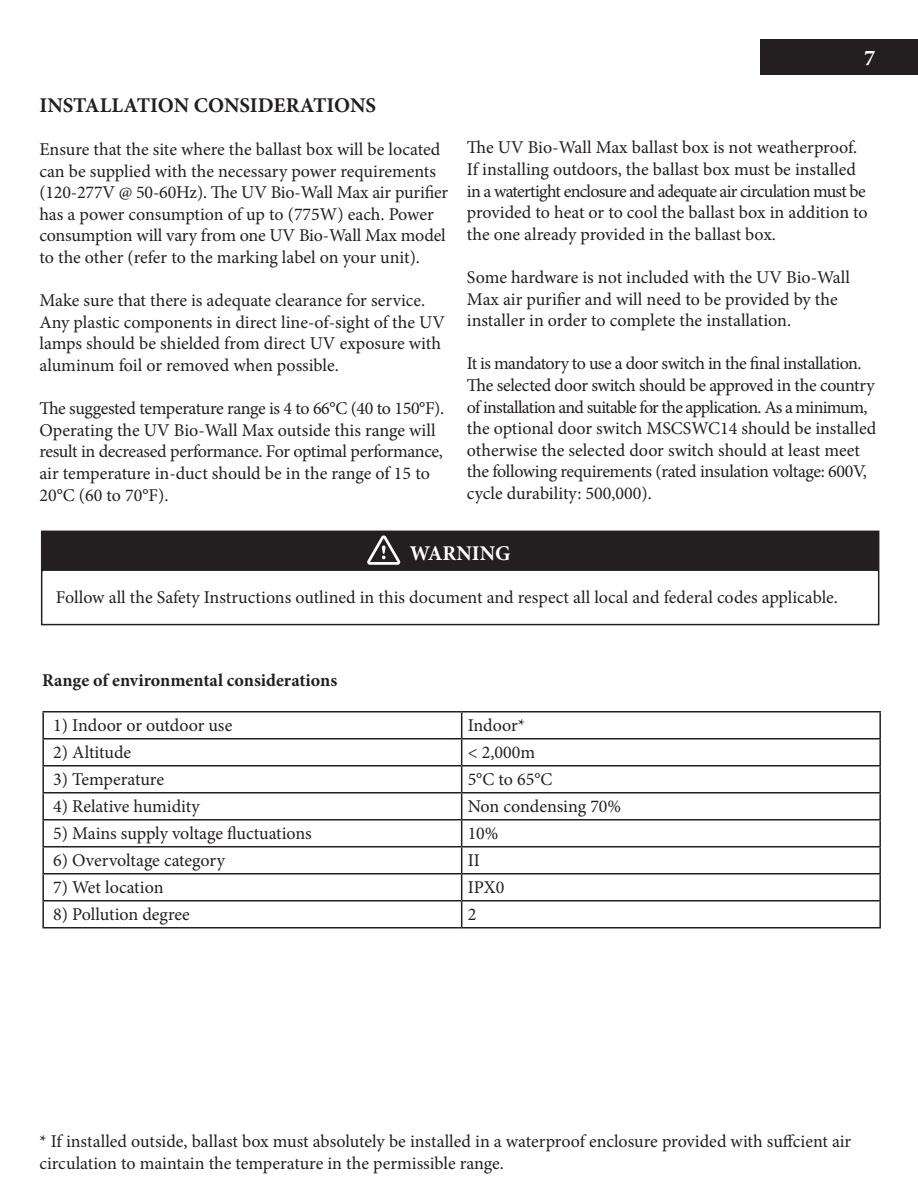
<style>
.page{position:relative;width:918px;height:1188px;background:#fff}
.page>*{position:absolute;margin:0;border:0;box-sizing:border-box;transform-origin:0 0}
.t1{font:700 22.5px "Minion Pro";color:#fff}
.t2{font:700 21px "Minion Pro";color:#231f20}
.t3{font:700 21px "Minion Pro";color:#fff}
.t4{font:18px/21.6px "Minion Pro";letter-spacing:-.01em;color:#231f20}
.t5{font:700 18px "Minion Pro";letter-spacing:-.005em;color:#231f20}
</style>
<div class="page">
<div style="left:760px;top:39px;width:158px;height:35px;background:#231f20"></div>
<div style="left:42px;top:532px;width:836px;height:40px;background:#231f20"></div>
<hr style="left:42px;top:571px;width:836px;height:1px;background:#fff">
<div style="left:41px;top:531px;width:838px;height:94px;border:2px solid #231f20"></div>
<svg style="left:367px;top:535px;width:33px;height:30px"></svg>
<hr style="left:42px;top:711px;width:420px;height:2px;background:#231f20">
<hr style="left:42px;top:713px;width:2px;height:25px;background:#231f20">
<hr style="left:462px;top:711px;width:419px;height:2px;background:#231f20">
<hr style="left:879px;top:713px;width:2px;height:25px;background:#231f20">
<hr style="left:42px;top:738px;width:420px;height:2px;background:#231f20">
<hr style="left:42px;top:740px;width:2px;height:25px;background:#231f20">
<hr style="left:462px;top:738px;width:419px;height:2px;background:#231f20">
<hr style="left:879px;top:740px;width:2px;height:25px;background:#231f20">
<hr style="left:42px;top:765px;width:420px;height:2px;background:#231f20">
<hr style="left:42px;top:767px;width:2px;height:25px;background:#231f20">
<hr style="left:462px;top:765px;width:419px;height:2px;background:#231f20">
<hr style="left:879px;top:767px;width:2px;height:25px;background:#231f20">
<hr style="left:42px;top:792px;width:420px;height:2px;background:#231f20">
<hr style="left:42px;top:794px;width:2px;height:25px;background:#231f20">
<hr style="left:462px;top:792px;width:419px;height:2px;background:#231f20">
<hr style="left:879px;top:794px;width:2px;height:25px;background:#231f20">
<hr style="left:42px;top:819px;width:420px;height:2px;background:#231f20">
<hr style="left:42px;top:821px;width:2px;height:25px;background:#231f20">
<hr style="left:462px;top:819px;width:419px;height:2px;background:#231f20">
<hr style="left:879px;top:821px;width:2px;height:25px;background:#231f20">
<hr style="left:42px;top:846px;width:420px;height:2px;background:#231f20">
<hr style="left:42px;top:848px;width:2px;height:25px;background:#231f20">
<hr style="left:462px;top:846px;width:419px;height:2px;background:#231f20">
<hr style="left:879px;top:848px;width:2px;height:25px;background:#231f20">
<hr style="left:42px;top:873px;width:420px;height:2px;background:#231f20">
<hr style="left:42px;top:875px;width:2px;height:25px;background:#231f20">
<hr style="left:462px;top:873px;width:419px;height:2px;background:#231f20">
<hr style="left:879px;top:875px;width:2px;height:25px;background:#231f20">
<hr style="left:42px;top:900px;width:420px;height:2px;background:#231f20">
<hr style="left:42px;top:902px;width:2px;height:25px;background:#231f20">
<hr style="left:462px;top:900px;width:419px;height:2px;background:#231f20">
<svg style="left:461px;top:713px;width:1px;height:214px"></svg>
<hr style="left:879px;top:902px;width:2px;height:25px;background:#231f20">
<hr style="left:42px;top:927px;width:420px;height:2px;background:#231f20">
<hr style="left:462px;top:927px;width:419px;height:2px;background:#231f20">
<p class="t2" style="left:39px;top:97px;width:338px">INSTALLATION CONSIDERATIONS</p>
<p class="t4" style="left:39px;top:140px;width:410px">Ensure that the site where the ballast box will be located can be supplied with the necessary power requirements (120-277V @ 50-60Hz). he UV Bio-Wall Max air puriier has a power consumption of up to (775W) each. Power consumption will vary from one UV Bio-Wall Max model to the other (refer to the marking label on your unit).</p>
<p class="t4" style="left:39px;top:291px;width:407px">Make sure that there is adequate clearance for service.<br>Any plastic components in direct line-of-sight of the UV lamps should be shielded from direct UV exposure with aluminum foil or removed when possible.</p>
<p class="t4" style="left:39px;top:399px;width:406px">he suggested temperature range is 4 to 66°C (40 to 150°F).<br>Operating the UV Bio-Wall Max outside this range will result in decreased performance. For optimal performance, air temperature in-duct should be in the range of 15 to 20°C (60 to 70°F).</p>
<p class="t1" style="left:864px;top:49px;width:13px">7</p>
<p class="t4" style="left:467px;top:138px;width:402px">he UV Bio-Wall Max ballast box is not weatherproof.<br>If installing outdoors, the ballast box must be installed in a watertight enclosure and adequate air circulation must be provided to heat or to cool the ballast box in addition to the one already provided in the ballast box.</p>
<p class="t4" style="left:467px;top:268px;width:385px">Some hardware is not included with the UV Bio-Wall<br>Max air puriier and will need to be provided by the installer in order to complete the installation.</p>
<p class="t4" style="left:467px;top:354px;width:411px">It is mandatory to use a door switch in the inal installation. he selected door switch should be approved in the country of installation and suitable for the application. As a minimum, the optional door switch MSCSWC14 should be installed otherwise the selected door switch should at least meet the following requirements (rated insulation voltage: 600V, cycle durability: 500,000).</p>
<p class="t3" style="left:410px;top:545px;width:102px">WARNING</p>
<p class="t4" style="left:56px;top:588px;width:784px">Follow all the Safety Instructions outlined in this document and respect all local and federal codes applicable.</p>
<p class="t5" style="left:42px;top:673px;width:297px">Range of environmental considerations</p>
<p class="t4" style="left:53px;top:716px;width:181px">1) Indoor or outdoor use</p>
<p class="t4" style="left:468px;top:716px;width:59px">Indoor*</p>
<p class="t4" style="left:53px;top:743px;width:79px">2) Altitude</p>
<p class="t4" style="left:468px;top:743px;width:69px">&lt; 2,000m</p>
<p class="t4" style="left:53px;top:770px;width:112px">3) Temperature</p>
<p class="t4" style="left:468px;top:770px;width:86px">5°C to 65°C</p>
<p class="t4" style="left:53px;top:797px;width:148px">4) Relative humidity</p>
<p class="t4" style="left:468px;top:797px;width:155px">Non condensing 70%</p>
<p class="t4" style="left:53px;top:824px;width:260px">5) Mains supply voltage luctuations</p>
<p class="t4" style="left:468px;top:824px;width:32px">10%</p>
<p class="t4" style="left:53px;top:851px;width:173px">6) Overvoltage category</p>
<p class="t4" style="left:468px;top:851px;width:14px">II</p>
<p class="t4" style="left:53px;top:878px;width:112px">7) Wet location</p>
<p class="t4" style="left:468px;top:878px;width:38px">IPX0</p>
<p class="t4" style="left:53px;top:905px;width:138px">8) Pollution degree</p>
<p class="t4" style="left:468px;top:905px;width:10px">2</p>
<p class="t4" style="left:39px;top:1132px;width:813px">* If installed outside, ballast box must absolutely be installed in a waterproof enclosure provided with sufcient air circulation to maintain the temperature in the permissible range.</p>
</div>
